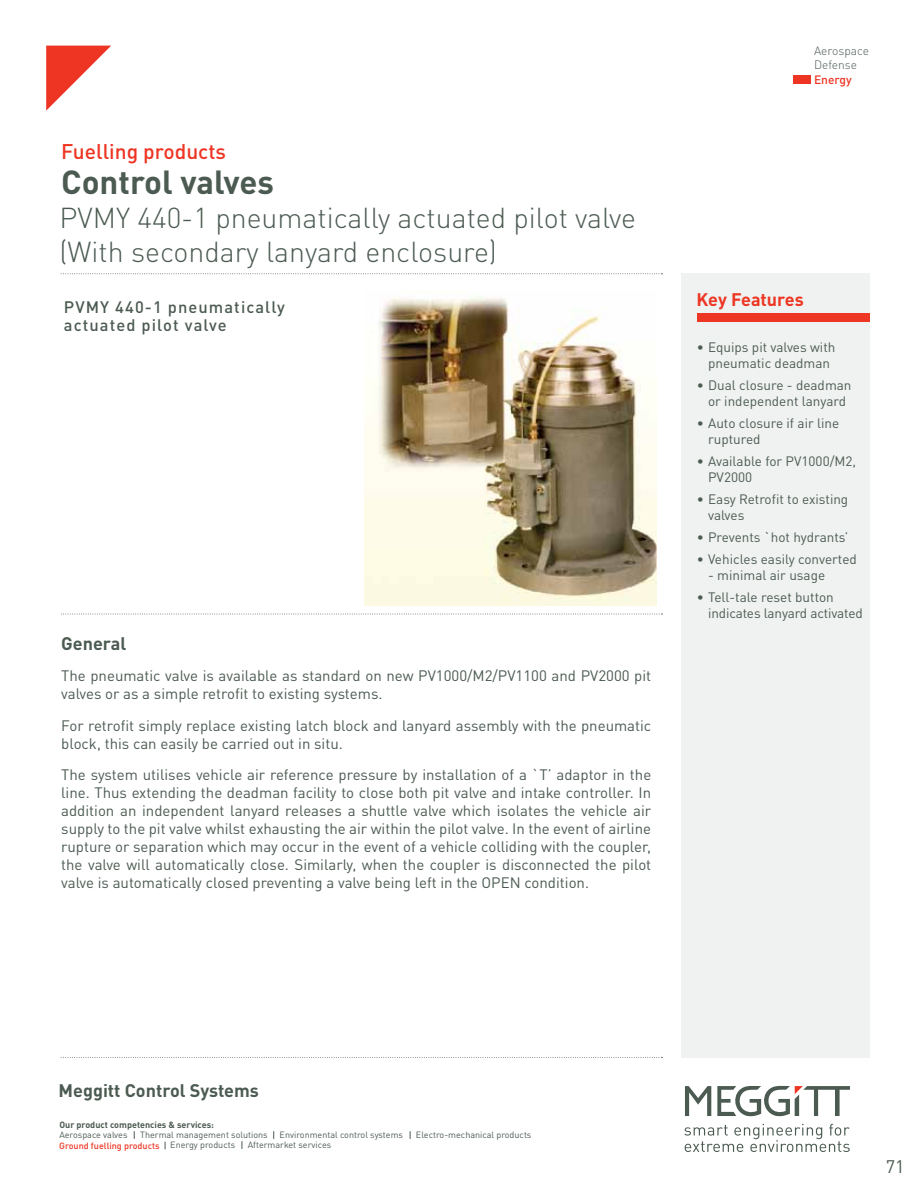
<style>
.page{position:relative;width:918px;height:1188px;background:#fff}
.page>*{position:absolute;margin:0;border:0;box-sizing:border-box;transform-origin:0 0}
.t1{font:700 33px "DINOT";color:#4c5b52}
.t2{font:300 28.5px/34.2px "DINOT";color:#4c5b52}
.t3{font:500 21px "DINOT";color:#ee3524}
.t4{font:700 18px "DINOT";color:#4c5b52}
.t5{font:700 18px "DINOT";color:#ed3624}
.t6{font:18px "DINOT";color:#4c5b52}
.t7{font:500 16.5px/18px "DINOT";letter-spacing:.065em;color:#4c5b52}
.t8{font:15px/18px "DINOT";color:#4c5b52}
.t9{font:13.5px/16.2px "DINOT";color:#4c5b52}
.t10{font:300 12px/14.4px "DINOT";color:#4c5b52}
.t11{font:500 12px "DINOT";color:#ee3524}
.t12{font:9px "DINOT";color:#4c5b52}
.t13{font:500 9px "DINOT";color:#ed3624}
.t14{font:700 9px "DINOT";color:#4c5b52}
.s1{font-weight:400;color:#4c5b52}
</style>
<div class="page">
<svg style="left:61px;top:273px;width:601px;height:1px"></svg>
<svg style="left:61px;top:1057px;width:601px;height:1px"></svg>
<svg style="left:61px;top:614px;width:601px;height:1px"></svg>
<svg style="left:46px;top:46px;width:65px;height:65px"></svg>
<svg style="left:684px;top:1124px;width:166px;height:28px"></svg>
<svg style="left:685px;top:1086px;width:26px;height:30px"></svg>
<svg style="left:717px;top:1085px;width:133px;height:31px"></svg>
<div style="left:682px;top:273px;width:188px;height:785px;background:#eff2f0"></div>
<div style="left:793px;top:75px;width:17px;height:9px;background:#ee3524"></div>
<div style="left:697px;top:313px;width:173px;height:9px;background:#ed3624"></div>
<img style="left:364px;top:297px;width:293px;height:308px">
<h3 class="t3" style="left:61px;top:138px;width:166px">Fuelling products</h3>
<h1 class="t1" style="left:61px;top:161px;width:214px">Control valves</h1>
<h2 class="t2" style="left:60px;top:200px;width:578px">PVMY 440-1 pneumatically actuated pilot valve (With secondary lanyard enclosure)</h2>
<p class="t7" style="left:64px;top:298px;width:223px">PVMY 440-1 pneumatically actuated pilot valve</p>
<p class="t4" style="left:61px;top:632px;width:67px">General</p>
<p class="t8" style="left:61px;top:667px;width:592px">The pneumatic valve is available as standard on new PV1000/M2/PV1100 and PV2000 pit valves or as a simple retrofit to existing systems.</p>
<p class="t8" style="left:61px;top:716px;width:592px">For retrofit simply replace existing latch block and lanyard assembly with the pneumatic block, this can easily be carried out in situ.</p>
<p class="t8" style="left:61px;top:766px;width:592px;text-align:justify">The system utilises vehicle air reference pressure by installation of a `T’ adaptor in the line. Thus extending the deadman facility to close both pit valve and intake controller. In addition an independent lanyard releases a shuttle valve which isolates the vehicle air supply to the pit valve whilst exhausting the air within the pilot valve. In the event of airline rupture or separation which may occur in the event of a vehicle colliding with the coupler, the valve will automatically close. Similarly, when the coupler is disconnected the pilot valve is automatically closed preventing a valve being left in the OPEN condition.</p>
<p class="t10" style="left:814px;top:43px;width:57px">Aerospace<br>Defense</p>
<p class="t11" style="left:814px;top:72px;width:39px">Energy</p>
<p class="t5" style="left:697px;top:288px;width:109px">Key Features</p>
<p class="t9" style="left:697px;top:338px;width:140px;text-align:center">• Equips pit valves with pneumatic deadman</p>
<p class="t9" style="left:697px;top:377px;width:156px;text-align:center">• Dual closure - deadman or independent lanyard</p>
<p class="t9" style="left:708px;top:415px;width:133px;text-indent:-11px">• Auto closure if air line ruptured</p>
<p class="t9" style="left:708px;top:453px;width:150px;text-indent:-11px">• Available for PV1000/M2,<br>PV2000</p>
<p class="t9" style="left:708px;top:491px;width:142px;text-indent:-11px">• Easy Retrofit to existing valves</p>
<p class="t9" style="left:697px;top:529px;width:153px">• Prevents `hot hydrants’</p>
<p class="t9" style="left:697px;top:551px;width:162px">• Vehicles easily converted</p>
<p class="t9" style="left:708px;top:567px;width:119px">- minimal air usage</p>
<p class="t9" style="left:708px;top:589px;width:156px;text-indent:-11px">• Tell-tale reset button indicates lanyard activated</p>
<p class="t4" style="left:59px;top:1079px;width:202px">Meggitt Control Systems</p>
<p class="t14" style="left:59px;top:1119px;width:156px">Our product competencies &amp; services:</p>
<p class="t12" style="left:59px;top:1129px;width:70px">Aerospace valves</p>
<p class="t12" style="left:140px;top:1129px;width:129px">Thermal management solutions</p>
<p class="t12" style="left:280px;top:1129px;width:125px">Environmental control systems</p>
<p class="t12" style="left:416px;top:1129px;width:117px">Electro-mechanical products</p>
<p class="t13" style="left:59px;top:1140px;width:177px">Ground fuelling products <span class="s1">Energy products</span></p>
<p class="t12" style="left:248px;top:1139px;width:85px">Aftermarket services</p>
<p class="t6" style="left:886px;top:1155px;width:20px">71</p>
</div>
